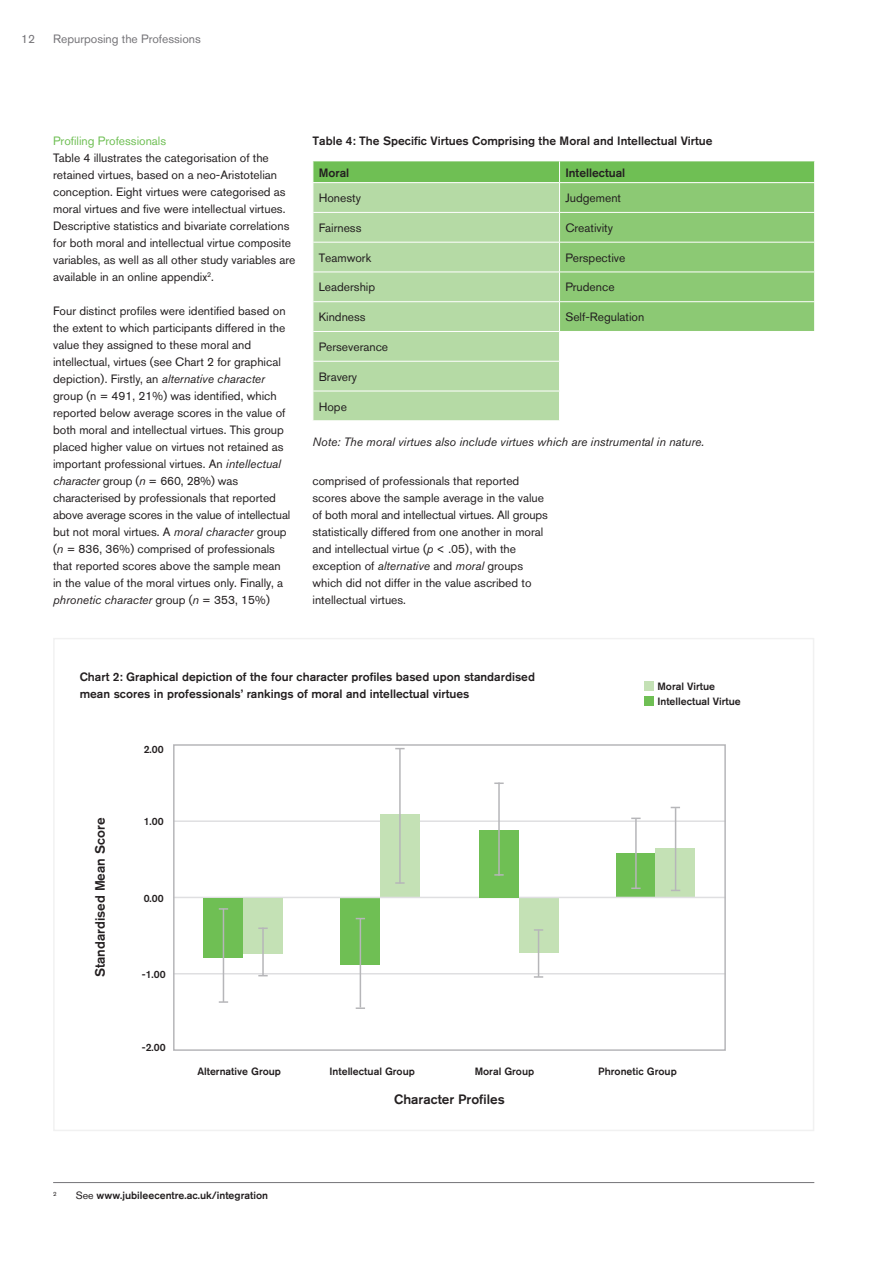
<style>
.page{position:relative;width:893px;height:1263px;background:#fff}
.page>*{position:absolute;margin:0;border:0;box-sizing:border-box;transform-origin:0 0}
._03_Body_Copy{font:500 13.5px "Akzidenz Grotesk BQ";color:#231f20}
._03_Body_Copy-2{font:12px/17px "Akzidenz Grotesk BQ";color:#231f20}
._03_Body_Copy-3{font:500 12px/16.5px "Akzidenz Grotesk BQ";color:#231f20}
._03_Body_Copy-4{font:italic 12px "Akzidenz Grotesk BQ";color:#231f20}
.t1{font:12px "Akzidenz Grotesk BQ";color:#757478}
._03_Body_Copy-5{font:12px "Akzidenz Grotesk BQ";color:#6fbf54}
._03_Body_Copy-6{font:500 10.5px "Akzidenz Grotesk BQ";color:#231f20}
._03_Body_Copy-7{font:6.15px "Akzidenz Grotesk BQ";color:#231f20}
.s1{font-style:italic}
.s2{font-weight:400}
</style>
<div class="page">
<hr style="left:53px;top:1182px;width:761px;height:1px;background:#757478">
<div style="left:314px;top:362px;width:245px;height:58px;background:#b5daa5"></div>
<svg style="left:313px;top:392px;width:1px;height:28px"></svg>
<svg style="left:313px;top:161px;width:502px;height:200px;background:#a6d493"></svg>
<hr style="left:313px;top:212px;width:246px;height:1px;background:#fff">
<hr style="left:313px;top:242px;width:246px;height:1px;background:#fff">
<hr style="left:313px;top:272px;width:246px;height:1px;background:#fff">
<hr style="left:313px;top:301px;width:246px;height:1px;background:#fff">
<hr style="left:313px;top:331px;width:246px;height:1px;background:#fff">
<hr style="left:313px;top:391px;width:246px;height:1px;background:#fff">
<hr style="left:173px;top:820px;width:553px;height:2px;background:#dfdfe1">
<hr style="left:173px;top:973px;width:553px;height:1px;background:#dfdfe1">
<div style="left:644px;top:682px;width:9px;height:9px;background:#c4e1b5"></div>
<div style="left:644px;top:697px;width:9px;height:9px;background:#6fbf54"></div>
<div style="left:341px;top:897px;width:39px;height:67px;background:#6fbf54"></div>
<div style="left:380px;top:814px;width:40px;height:83px;background:#c4e1b5"></div>
<div style="left:519px;top:898px;width:39px;height:55px;background:#c4e1b5"></div>
<div style="left:616px;top:854px;width:40px;height:43px;background:#6fbf54"></div>
<div style="left:656px;top:848px;width:39px;height:49px;background:#c4e1b5"></div>
<hr style="left:173px;top:897px;width:553px;height:1px;background:#dfdfe1">
<hr style="left:399px;top:748px;width:2px;height:135px;background:#b6b6b9">
<svg style="left:395px;top:882px;width:10px;height:2px"></svg>
<div style="left:479px;top:830px;width:40px;height:67px;background:#6fbf54"></div>
<hr style="left:498px;top:782px;width:2px;height:94px;background:#b6b6b9">
<svg style="left:494px;top:874px;width:10px;height:2px"></svg>
<svg style="left:494px;top:782px;width:10px;height:2px"></svg>
<hr style="left:635px;top:818px;width:2px;height:71px;background:#b6b6b9">
<svg style="left:631px;top:817px;width:10px;height:2px"></svg>
<svg style="left:631px;top:887px;width:10px;height:2px"></svg>
<hr style="left:675px;top:808px;width:1px;height:82px;background:#b6b6b9">
<hr style="left:538px;top:930px;width:1px;height:47px;background:#b6b6b9">
<svg style="left:534px;top:929px;width:9px;height:2px"></svg>
<svg style="left:534px;top:976px;width:9px;height:2px"></svg>
<hr style="left:360px;top:918px;width:1px;height:89px;background:#b6b6b9">
<svg style="left:356px;top:1007px;width:9px;height:2px"></svg>
<div style="left:204px;top:898px;width:39px;height:59px;background:#6fbf54"></div>
<div style="left:243px;top:898px;width:40px;height:55px;background:#c4e1b5"></div>
<hr style="left:262px;top:927px;width:2px;height:48px;background:#b6b6b9">
<svg style="left:258px;top:927px;width:10px;height:2px"></svg>
<hr style="left:223px;top:909px;width:1px;height:93px;background:#b6b6b9">
<svg style="left:219px;top:1001px;width:9px;height:2px"></svg>
<svg style="left:219px;top:908px;width:9px;height:2px"></svg>
<div style="left:173px;top:744px;width:553px;height:307px;border:2px solid #b6b6b9"></div>
<p class="t1" style="left:21px;top:32px;width:15px">12</p>
<p class="t1" style="left:53px;top:32px;width:149px">Repurposing the Professions</p>
<p class="_03_Body_Copy-5" style="left:53px;top:133px;width:115px">Profiling Professionals</p>
<p class="_03_Body_Copy-2" style="left:53px;top:149px;width:244px">Table 4 illustrates the categorisation of the retained virtues, based on a neo-Aristotelian conception. Eight virtues were categorised as moral virtues and five were intellectual virtues.<br>Descriptive statistics and bivariate correlations for both moral and intellectual virtue composite variables, as well as all other study variables are available in an online appendix<sup>2</sup>.</p>
<p class="_03_Body_Copy-2" style="left:53px;top:302px;width:239px">Four distinct profiles were identified based on the extent to which participants differed in the value they assigned to these moral and intellectual, virtues (see Chart 2 for graphical depiction). Firstly, an <span class="s1">alternative character </span>group (n = 491, 21%) was identified, which reported below average scores in the value of both moral and intellectual virtues. This group placed higher value on virtues not retained as important professional virtues. An <span class="s1">intellectual character</span> group (<span class="s1">n</span> = 660, 28%) was characterised by professionals that reported above average scores in the value of intellectual but not moral virtues. A <span class="s1">moral character</span> group (<span class="s1">n</span> = 836, 36%) comprised of professionals that reported scores above the sample mean in the value of the moral virtues only. Finally, a <span class="s1">phronetic character</span> group (<span class="s1">n</span> = 353, 15%)</p>
<p class="_03_Body_Copy-3" style="left:313px;top:132px;width:402px">Table 4: The Specific Virtues Comprising the Moral and Intellectual Virtue</p>
<p class="_03_Body_Copy-3" style="left:319px;top:164px;width:32px">Moral</p>
<p class="_03_Body_Copy-3" style="left:565px;top:164px;width:61px">Intellectual</p>
<p class="_03_Body_Copy-2" style="left:319px;top:189px;width:44px">Honesty</p>
<p class="_03_Body_Copy-2" style="left:565px;top:189px;width:57px">Judgement</p>
<p class="_03_Body_Copy-2" style="left:319px;top:219px;width:44px">Fairness</p>
<p class="_03_Body_Copy-2" style="left:565px;top:219px;width:49px">Creativity</p>
<p class="_03_Body_Copy-2" style="left:319px;top:249px;width:54px">Teamwork</p>
<p class="_03_Body_Copy-2" style="left:565px;top:249px;width:61px">Perspective</p>
<p class="_03_Body_Copy-2" style="left:319px;top:279px;width:58px">Leadership</p>
<p class="_03_Body_Copy-2" style="left:565px;top:279px;width:51px">Prudence</p>
<p class="_03_Body_Copy-2" style="left:319px;top:308px;width:48px">Kindness</p>
<p class="_03_Body_Copy-2" style="left:565px;top:308px;width:80px">Self-Regulation</p>
<p class="_03_Body_Copy-2" style="left:319px;top:338px;width:71px">Perseverance</p>
<p class="_03_Body_Copy-2" style="left:319px;top:368px;width:40px">Bravery</p>
<p class="_03_Body_Copy-2" style="left:319px;top:398px;width:30px">Hope</p>
<p class="_03_Body_Copy-4" style="left:313px;top:434px;width:393px">Note: The moral virtues also include virtues which are instrumental in nature.</p>
<p class="_03_Body_Copy-2" style="left:313px;top:472px;width:237px">comprised of professionals that reported scores above the sample average in the value of both moral and intellectual virtues. All groups statistically differed from one another in moral and intellectual virtue (<span class="s1">p</span> &lt; .05), with the exception of <span class="s1">alternative</span> and <span class="s1">moral</span> groups which did not differ in the value ascribed to intellectual virtues.</p>
<p class="_03_Body_Copy-3" style="left:80px;top:668px;width:457px">Chart 2: Graphical depiction of the four character profiles based upon standardised mean scores in professionals’ rankings of moral and intellectual virtues</p>
<p class="_03_Body_Copy-6" style="left:657px;top:680px;width:59px">Moral Virtue</p>
<p class="_03_Body_Copy-6" style="left:657px;top:695px;width:85px">Intellectual Virtue</p>
<p class="_03_Body_Copy" style="left:92px;top:977px;width:161px;rotate:-90deg">Standardised Mean Score</p>
<p class="_03_Body_Copy-6" style="left:144px;top:742px;width:21px">2.00</p>
<p class="_03_Body_Copy-6" style="left:144px;top:814px;width:21px">1.00</p>
<p class="_03_Body_Copy-6" style="left:144px;top:891px;width:21px">0.00</p>
<p class="_03_Body_Copy-6" style="left:142px;top:968px;width:25px">-1.00</p>
<p class="_03_Body_Copy-6" style="left:142px;top:1040px;width:25px">-2.00</p>
<p class="_03_Body_Copy-6" style="left:197px;top:1064px;width:85px">Alternative Group</p>
<p class="_03_Body_Copy-6" style="left:329px;top:1064px;width:87px">Intellectual Group</p>
<p class="_03_Body_Copy-6" style="left:475px;top:1064px;width:61px">Moral Group</p>
<p class="_03_Body_Copy-6" style="left:598px;top:1064px;width:80px">Phronetic Group</p>
<p class="_03_Body_Copy" style="left:394px;top:1091px;width:112px">Character Profiles</p>
<p class="_03_Body_Copy-7" style="left:53px;top:1190px;width:5px">2</p>
<p class="_03_Body_Copy-6" style="left:76px;top:1189px;width:194px"><span class="s2">See</span> www.jubileecentre.ac.uk/integration</p>
</div>
